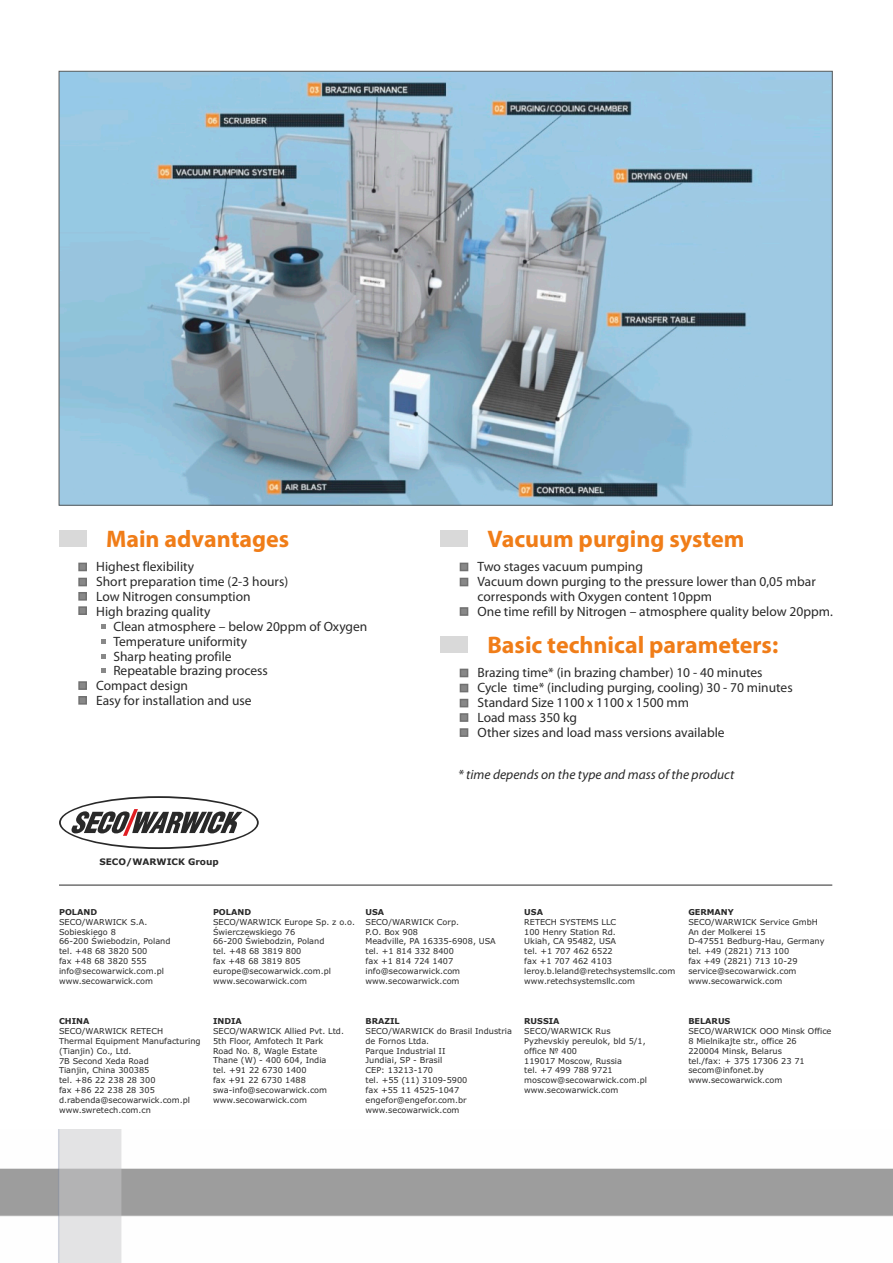
<style>
.page{position:relative;width:893px;height:1263px;background:#fff}
.page>*{position:absolute;margin:0;border:0;box-sizing:border-box;transform-origin:0 0}
.t1{font:700 24px "Myriad Pro";color:#f07d18}
.t2{font:13.5px/14.9px "Myriad Pro";color:#292929}
.t3{font:italic 13.5px "Myriad Pro";color:#292929}
.t4{font:700 9px "Verdana";color:#292929}
.t5{font:8.1px/9.9px "Verdana";color:#292929}
.t6{font:700 8.1px "Verdana";color:#292929}
</style>
<div class="page">
<img style="left:61px;top:73px;width:770px;height:431px">
<img style="left:0;top:1130px;width:893px;height:133px">
<hr style="left:59px;top:885px;width:773px;height:1px;background:#292929">
<svg style="left:59px;top:796px;width:200px;height:53px"></svg>
<div style="left:59px;top:530px;width:28px;height:17px;background:#d9d9d9"></div>
<div style="left:440px;top:530px;width:28px;height:17px;background:#d9d9d9"></div>
<div style="left:440px;top:636px;width:28px;height:17px;background:#d9d9d9"></div>
<svg style="left:459px;top:562px;width:10px;height:25px"></svg>
<svg style="left:459px;top:607px;width:10px;height:9px"></svg>
<svg style="left:459px;top:668px;width:10px;height:69px"></svg>
<svg style="left:78px;top:562px;width:9px;height:53px"></svg>
<svg style="left:78px;top:681px;width:9px;height:24px"></svg>
<svg style="left:102px;top:624px;width:4px;height:4px"></svg>
<svg style="left:102px;top:640px;width:4px;height:4px"></svg>
<svg style="left:102px;top:654px;width:4px;height:4px"></svg>
<svg style="left:102px;top:669px;width:4px;height:4px"></svg>
<h1 class="t1" style="left:106px;top:529px;width:185px">Main advantages</h1>
<h1 class="t1" style="left:487px;top:529px;width:259px">Vacuum purging system</h1>
<h2 class="t2" style="left:96px;top:560px;width:193px">Highest flexibility<br>Short preparation time (2-3 hours)<br>Low Nitrogen consumption<br>High brazing quality</h2>
<h2 class="t2" style="left:113px;top:620px;width:256px">Clean atmosphere – below 20ppm of Oxygen</h2>
<h2 class="t2" style="left:113px;top:635px;width:135px">Temperature uniformity</h2>
<h2 class="t2" style="left:113px;top:650px;width:120px">Sharp heating profile</h2>
<h2 class="t2" style="left:113px;top:665px;width:156px">Repeatable brazing process</h2>
<h2 class="t2" style="left:96px;top:679px;width:93px">Compact design</h2>
<h2 class="t2" style="left:96px;top:694px;width:157px">Easy for installation and use</h2>
<p class="t4" style="left:99px;top:858px;width:121px">SECO/WARWICK Group</p>
<h2 class="t2" style="left:477px;top:560px;width:357px">Two stages vacuum pumping<br>Vacuum down purging to the pressure lower than 0,05 mbar corresponds with Oxygen content 10ppm<br>One time refill by Nitrogen – atmosphere quality below 20ppm.</h2>
<h1 class="t1" style="left:487px;top:635px;width:292px">Basic technical parameters:</h1>
<h2 class="t2" style="left:477px;top:666px;width:317px">Brazing time* (in brazing chamber) 10 - 40 minutes Cycle time* (including purging, cooling) 30 - 70 minutes Standard Size 1100 x 1100 x 1500 mm<br>Load mass 350 kg<br>Other sizes and load mass versions available</h2>
<h2 class="t3" style="left:458px;top:769px;width:278px">* time depends on the type and mass of the product</h2>
<p class="t6" style="left:59px;top:908px;width:40px">POLAND</p>
<p class="t5" style="left:59px;top:917px;width:113px">SECO/WARWICK S.A.<br>Sobieskiego 8<br>66-200 Świebodzin, Poland tel. +48 68 3820 500<br>fax +48 68 3820 555 info@secowarwick.com.pl www.secowarwick.com</p>
<p class="t6" style="left:59px;top:1018px;width:32px">CHINA</p>
<p class="t5" style="left:59px;top:1026px;width:143px">SECO/WARWICK RETECH<br>Thermal Equipment Manufacturing (Tianjin) Co., Ltd.<br>7B Second Xeda Road<br>Tianjin, China 300385<br>tel. +86 22 238 28 300<br>fax +86 22 238 28 305 d.rabenda@secowarwick.com.pl www.swretech.com.cn</p>
<p class="t6" style="left:213px;top:908px;width:40px">POLAND</p>
<p class="t5" style="left:213px;top:917px;width:144px">SECO/WARWICK Europe Sp. z o.o.<br>Świerczewskiego 76<br>66-200 Świebodzin, Poland<br>tel. +48 68 3819 800<br>fax +48 68 3819 805 europe@secowarwick.com.pl www.secowarwick.com</p>
<p class="t6" style="left:213px;top:1017px;width:30px">INDIA</p>
<p class="t5" style="left:213px;top:1026px;width:132px">SECO/WARWICK Allied Pvt. Ltd.<br>5th Floor, Amfotech It Park<br>Road No. 8, Wagle Estate<br>Thane (W) - 400 604, India<br>tel. +91 22 6730 1400<br>fax +91 22 6730 1488 swa-info@secowarwick.com www.secowarwick.com</p>
<p class="t6" style="left:366px;top:908px;width:20px">USA</p>
<p class="t5" style="left:366px;top:917px;width:132px">SECO/WARWICK Corp.<br>P.O. Box 908<br>Meadville, PA 16335-6908, USA tel. +1 814 332 8400<br>fax +1 814 724 1407 info@secowarwick.com www.secowarwick.com</p>
<p class="t6" style="left:366px;top:1017px;width:36px">BRAZIL</p>
<p class="t5" style="left:366px;top:1026px;width:148px">SECO/WARWICK do Brasil Industria de Fornos Ltda.<br>Parque Industrial II<br>Jundiai, SP - Brasil<br>CEP: 13213-170<br>tel. +55 (11) 3109-5900<br>fax +55 11 4525-1047 engefor@engefor.com.br www.secowarwick.com</p>
<p class="t6" style="left:524px;top:908px;width:20px">USA</p>
<p class="t5" style="left:524px;top:917px;width:153px">RETECH SYSTEMS LLC<br>100 Henry Station Rd.<br>Ukiah, CA 95482, USA<br>tel. +1 707 462 6522<br>fax +1 707 462 4103 leroy.b.leland@retechsystemsllc.com www.retechsystemsllc.com</p>
<p class="t6" style="left:524px;top:1018px;width:37px">RUSSIA</p>
<p class="t5" style="left:524px;top:1026px;width:124px">SECO/WARWICK Rus<br>Pyzhevskiy pereulok, bld 5/1, office № 400<br>119017 Moscow, Russia<br>tel. +7 499 788 9721 moscow@secowarwick.com.pl www.secowarwick.com</p>
<p class="t6" style="left:688px;top:908px;width:47px">GERMANY</p>
<p class="t5" style="left:688px;top:917px;width:138px">SECO/WARWICK Service GmbH<br>An der Molkerei 15<br>D-47551 Bedburg-Hau, Germany tel. +49 (2821) 713 100<br>fax +49 (2821) 713 10-29 service@secowarwick.com www.secowarwick.com</p>
<p class="t6" style="left:688px;top:1018px;width:44px">BELARUS</p>
<p class="t5" style="left:688px;top:1026px;width:145px">SECO/WARWICK OOO Minsk Office<br>8 Mielnikajte str., office 26<br>220004 Minsk, Belarus<br>tel./fax: + 375 17306 23 71 secom@infonet.by www.secowarwick.com</p>
</div>
